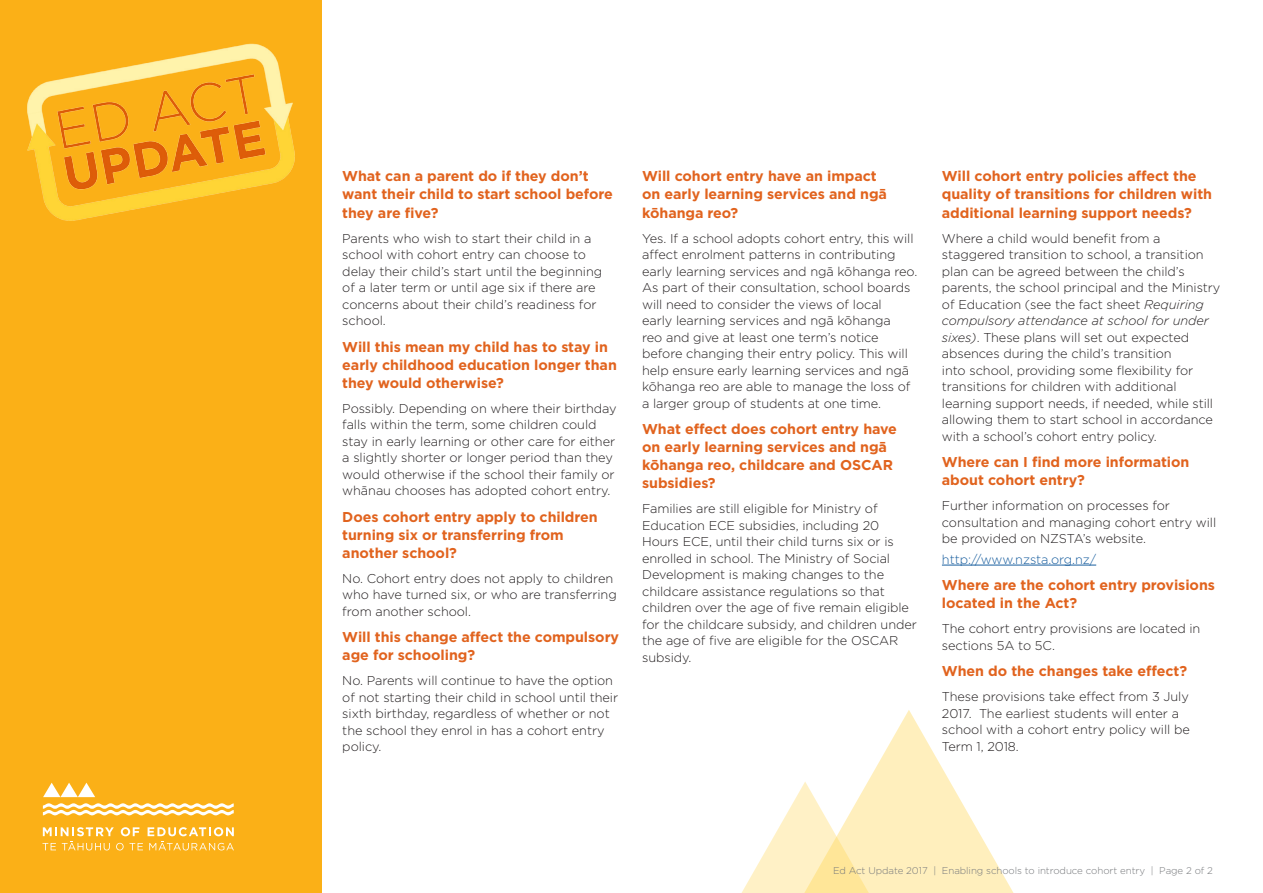
<style>
.page{position:relative;width:1263px;height:893px;background:#fff}
.page>*{position:absolute;margin:0;border:0;box-sizing:border-box;transform-origin:0 0}
.H2_Header_Bold{font:700 14.25px/18px "Gotham";letter-spacing:-.005em;color:#e1631e}
.BODY_Text{font:300 12.75px/16.5px "Gotham";letter-spacing:-.005em;color:#231f20}
.BODY_Text-2{font:300 12.75px "Gotham";letter-spacing:-.005em;color:#175d9e}
.t1{font:300 9.75px "Gotham";letter-spacing:-.005em;color:#76787b}
.s1{font-style:italic}
</style>
<div class="page">
<svg style="left:741px;top:710px;width:272px;height:183px"></svg>
<hr style="left:942px;top:565px;width:154px;height:1px;background:#175d9e">
<div style="left:0;top:0;width:321px;height:893px;background:#fbb017"></div>
<svg style="left:43px;top:827px;width:191px;height:23px"></svg>
<svg style="left:43px;top:783px;width:52px;height:14px"></svg>
<svg style="left:43px;top:803px;width:191px;height:12px"></svg>
<img style="left:27px;top:43px;width:268px;height:178px">
<p class="H2_Header_Bold" style="left:342px;top:167px;width:272px">What can a parent do if they don’t want their child to start school before they are five?</p>
<p class="BODY_Text" style="left:342px;top:229px;width:261px">Parents who wish to start their child in a school with cohort entry can choose to delay their child’s start until the beginning of a later term or until age six if there are concerns about their child’s readiness for school.</p>
<p class="H2_Header_Bold" style="left:342px;top:337px;width:276px">Will this mean my child has to stay in early childhood education longer than they would otherwise?</p>
<p class="BODY_Text" style="left:342px;top:399px;width:276px">Possibly. Depending on where their birthday falls within the term, some children could stay in early learning or other care for either a slightly shorter or longer period than they would otherwise if the school their family or whānau chooses has adopted cohort entry.</p>
<p class="H2_Header_Bold" style="left:342px;top:507px;width:257px">Does cohort entry apply to children turning six or transferring from another school?</p>
<p class="BODY_Text" style="left:342px;top:569px;width:276px">No. Cohort entry does not apply to children who have turned six, or who are transferring from another school.</p>
<p class="H2_Header_Bold" style="left:342px;top:628px;width:278px">Will this change affect the compulsory age for schooling?</p>
<p class="BODY_Text" style="left:342px;top:672px;width:277px">No. Parents will continue to have the option of not starting their child in school until their sixth birthday, regardless of whether or not the school they enrol in has a cohort entry policy.</p>
<p class="H2_Header_Bold" style="left:642px;top:167px;width:246px">Will cohort entry have an impact on early learning services and ngā kōhanga reo?</p>
<p class="BODY_Text" style="left:642px;top:229px;width:277px">Yes. If a school adopts cohort entry, this will affect enrolment patterns in contributing early learning services and ngā kōhanga reo.<br>As part of their consultation, school boards will need to consider the views of local<br>early learning services and ngā kōhanga<br>reo and give at least one term’s notice before changing their entry policy. This will help ensure early learning services and ngā kōhanga reo are able to manage the loss of a larger group of students at one time.</p>
<p class="H2_Header_Bold" style="left:642px;top:420px;width:256px">What effect does cohort entry have on early learning services and ngā kōhanga reo, childcare and OSCAR subsidies?</p>
<p class="BODY_Text" style="left:642px;top:500px;width:276px">Families are still eligible for Ministry of Education ECE subsidies, including 20<br>Hours ECE, until their child turns six or is enrolled in school. The Ministry of Social Development is making changes to the childcare assistance regulations so that children over the age of five remain eligible for the childcare subsidy, and children under the age of five are eligible for the OSCAR subsidy.</p>
<p class="H2_Header_Bold" style="left:942px;top:167px;width:272px">Will cohort entry policies affect the quality of transitions for children with additional learning support needs?</p>
<p class="BODY_Text" style="left:942px;top:229px;width:280px">Where a child would benefit from a staggered transition to school, a transition plan can be agreed between the child’s parents, the school principal and the Ministry of Education (see the fact sheet <span class="s1">Requiring compulsory attendance at school for under sixes)</span>. These plans will set out expected absences during the child’s transition<br>into school, providing some flexibility for transitions for children with additional learning support needs, if needed, while still allowing them to start school in accordance with a school’s cohort entry policy.</p>
<p class="H2_Header_Bold" style="left:942px;top:453px;width:249px">Where can I find more information about cohort entry?</p>
<p class="BODY_Text" style="left:942px;top:497px;width:276px">Further information on processes for consultation and managing cohort entry will be provided on NZSTA’s website.</p>
<p class="BODY_Text-2" style="left:942px;top:551px;width:156px">http://www.nzsta.org.nz/</p>
<p class="H2_Header_Bold" style="left:942px;top:576px;width:275px">Where are the cohort entry provisions located in the Act?</p>
<p class="BODY_Text" style="left:942px;top:620px;width:260px">The cohort entry provisions are located in sections 5A to 5C.</p>
<p class="H2_Header_Bold" style="left:942px;top:662px;width:247px">When do the changes take effect?</p>
<p class="BODY_Text" style="left:942px;top:688px;width:249px">These provisions take effect from 3 July 2017. The earliest students will enter a school with a cohort entry policy will be Term 1, 2018.</p>
<p class="t1" style="left:833px;top:865px;width:381px">Ed Act Update 2017 | Enabling schools to introduce cohort entry | Page 2 of 2</p>
</div>
